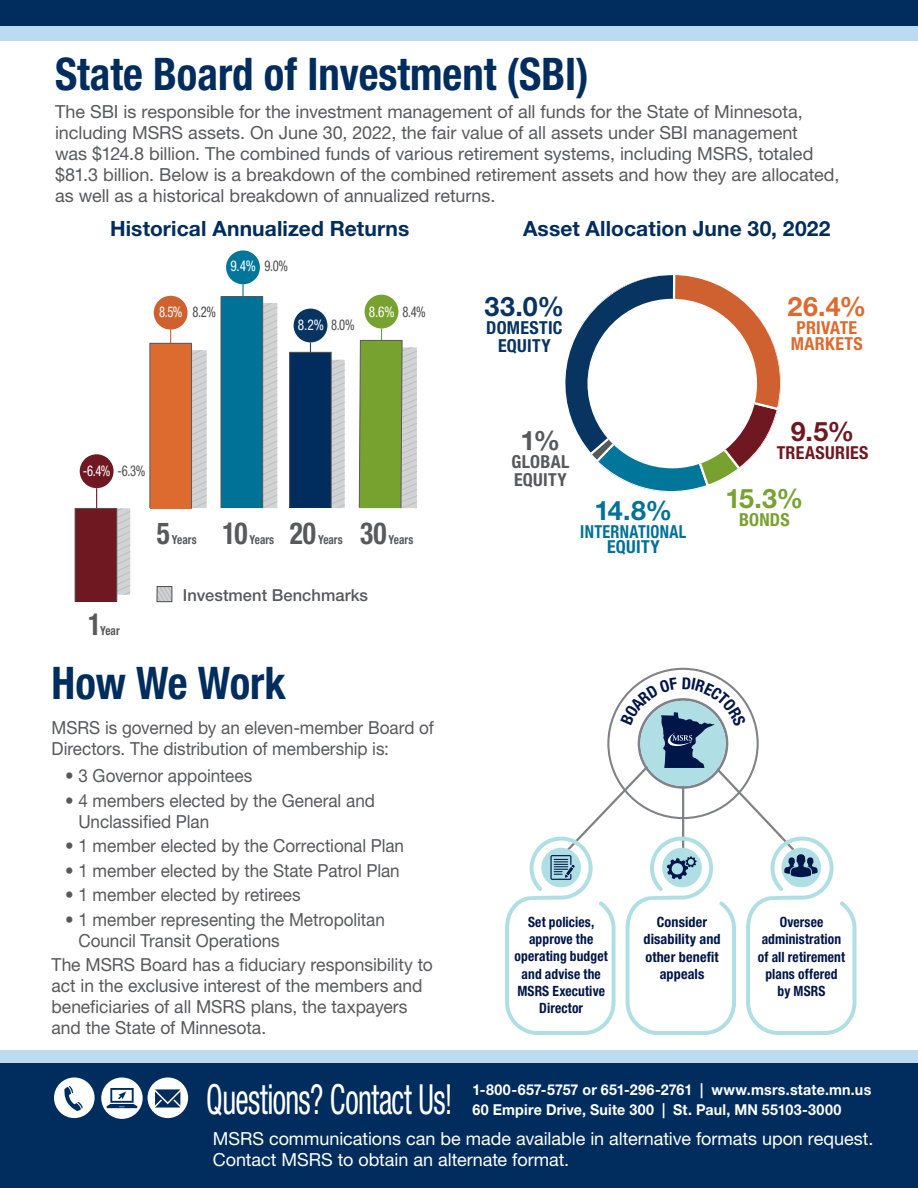
<style>
.page{position:relative;width:918px;height:1188px;background:#fff}
.page>*{position:absolute;margin:0;border:0;box-sizing:border-box;transform-origin:0 0}
.t1{font:700 condensed 45px "Helvetica Neue LT Std";color:#002d5d;scale:.95 1}
.t2{font:condensed 41.55px "Helvetica Neue LT Std";letter-spacing:-.015em;color:#fff;scale:.72 1}
.t3{font:700 condensed 30.3px "Helvetica Neue LT Std";color:#58595b;scale:.9 1}
.t4{font:700 26.85px "Helvetica Neue LT Std";color:#dd6b2f}
.t5{font:700 26.85px "Helvetica Neue LT Std";color:#073460}
.t6{font:700 26.85px "Helvetica Neue LT Std";color:#007197}
.t7{font:700 26.85px "Helvetica Neue LT Std";color:#78a22f}
.t8{font:700 26.85px "Helvetica Neue LT Std";color:#701822}
.t9{font:700 26.85px "Helvetica Neue LT Std";color:#58595b}
.t10{font:700 21px "Helvetica Neue LT Std";letter-spacing:.005em;color:#002d5d}
.Body_Copy{font:18px/21px "Helvetica Neue LT Std";letter-spacing:-.005em;color:#58595b}
.Body_Copy-2{font:18px/21px "Helvetica Neue LT Std";letter-spacing:-.005em;color:#58595b;scale:.95 1}
.t11{font:18px/21px "Helvetica Neue LT Std";letter-spacing:-.005em;color:#fff}
.t12{font:700 condensed 17.85px/15.6px "Helvetica Neue LT Std";letter-spacing:.02em;color:#007197;text-align:center;scale:.9 1}
.t13{font:700 condensed 17.85px/15.6px "Helvetica Neue LT Std";letter-spacing:.02em;color:#dd6b2f;text-align:center}
.t14{font:700 condensed 17.85px/17.9px "Helvetica Neue LT Std";letter-spacing:.015em;color:#073460;text-align:center}
.t15{font:700 condensed 17.85px/17.9px "Helvetica Neue LT Std";letter-spacing:.015em;color:#58595b}
.t16{font:700 condensed 17.85px "Helvetica Neue LT Std";letter-spacing:.02em;color:#701822}
.t17{font:700 condensed 17.85px "Helvetica Neue LT Std";letter-spacing:.015em;color:#78a22f}
.t18{font:500 16.5px "Helvetica Neue LT Std";letter-spacing:.005em;color:#58595b}
.t19{font:700 15px "Helvetica Neue LT Std";letter-spacing:.015em;color:#fff;scale:.95 1}
.t20{font:condensed 14.85px "Helvetica Neue LT Std";color:#4d4d4f;scale:.85 1}
.t21{font:condensed 14.85px "Helvetica Neue LT Std";color:#fff;scale:.9 1}
.t22{font:condensed 14.85px "Helvetica Neue LT Std";color:#fff;scale:.85 1}
.t23{font:700 condensed 14.25px/17.4px "Helvetica Neue LT Std";letter-spacing:.01em;color:#001648;text-align:center;scale:.95 1}
.t24{font:700 condensed 14.25px/17.4px "Helvetica Neue LT Std";letter-spacing:.01em;color:#001648;text-align:center}
.t25{font:700 condensed 12.3px "Helvetica Neue LT Std";color:#58595b;scale:.9 1}
</style>
<div class="page">
<div style="left:0;top:0;width:918px;height:40px;background:#bcdbf1"></div>
<div style="left:0;top:1050px;width:918px;height:66px;background:#bcdbf1"></div>
<div style="left:0;top:0;width:918px;height:26px;background:#002d5d"></div>
<div style="left:0;top:1064px;width:918px;height:124px;background:#002d5d"></div>
<div style="left:54px;top:1077px;width:41px;height:41px;background:#fff;border-radius:50%"></div>
<svg style="left:64px;top:1086px;width:19px;height:25px"></svg>
<div style="left:148px;top:1077px;width:40px;height:41px;background:#fff;border-radius:50%"></div>
<svg style="left:155px;top:1089px;width:25px;height:19px"></svg>
<div style="left:101px;top:1077px;width:42px;height:42px;background:#fff;border-radius:50%"></div>
<svg style="left:107px;top:1088px;width:30px;height:20px"></svg>
<svg style="left:263px;top:303px;width:14px;height:205px"></svg>
<svg style="left:192px;top:350px;width:15px;height:158px"></svg>
<div style="left:226px;top:250px;width:34px;height:34px;background:#00769a;border-radius:50%"></div>
<svg style="left:242px;top:284px;width:2px;height:13px"></svg>
<div style="left:365px;top:295px;width:33px;height:34px;background:#78a22f;border-radius:50%"></div>
<div style="left:80px;top:454px;width:34px;height:34px;background:#701822;border-radius:50%"></div>
<svg style="left:96px;top:488px;width:34px;height:107px"></svg>
<div style="left:154px;top:296px;width:34px;height:34px;background:#cf6030;border-radius:50%"></div>
<hr style="left:170px;top:330px;width:1px;height:101px;background:#cf6030">
<div style="left:294px;top:309px;width:33px;height:33px;background:#073460;border-radius:50%"></div>
<div style="left:150px;top:343px;width:42px;height:165px;background:#dd6b2f"></div>
<div style="left:150px;top:343px;width:42px;height:165px;border:1px solid #58595b"></div>
<svg style="left:359px;top:328px;width:58px;height:181px"></svg>
<div style="left:75px;top:508px;width:42px;height:94px;background:#701822"></div>
<div style="left:75px;top:508px;width:42px;height:94px;border:1px solid #58595b"></div>
<svg style="left:289px;top:342px;width:56px;height:167px"></svg>
<div style="left:221px;top:297px;width:42px;height:211px;background:#007197"></div>
<div style="left:221px;top:297px;width:42px;height:211px;border:1px solid #58595b"></div>
<svg style="left:159px;top:588px;width:11px;height:12px"></svg>
<div style="left:157px;top:586px;width:15px;height:16px;border:1px solid #4d4d4f"></div>
<svg style="left:564px;top:275px;width:217px;height:217px"></svg>
<svg style="left:505px;top:668px;width:351px;height:367px"></svg>
<h1 class="t1" style="left:55px;top:47px;width:563px">State Board of Investment (SBI)</h1>
<p class="Body_Copy" style="left:55px;top:101px;width:786px">The SBI is responsible for the investment management of all funds for the State of Minnesota, including MSRS assets. On June 30, 2022, the fair value of all assets under SBI management<br>was $124.8 billion. The combined funds of various retirement systems, including MSRS, totaled $81.3 billion. Below is a breakdown of the combined retirement assets and how they are allocated, as well as a historical breakdown of annualized returns.</p>
<h2 class="t10" style="left:110px;top:215px;width:301px">Historical Annualized Returns</h2>
<h2 class="t10" style="left:523px;top:215px;width:309px">Asset Allocation June 30, 2022</h2>
<p class="t22" style="left:159px;top:303px;width:29px">8.5%</p>
<p class="t20" style="left:192px;top:303px;width:29px">8.2%</p>
<p class="t21" style="left:230px;top:258px;width:30px">9.4%</p>
<p class="t20" style="left:265px;top:258px;width:29px">9.0%</p>
<p class="t21" style="left:298px;top:316px;width:31px">8.2%</p>
<p class="t20" style="left:331px;top:316px;width:29px">8.0%</p>
<p class="t21" style="left:369px;top:303px;width:30px">8.6%</p>
<p class="t20" style="left:403px;top:303px;width:29px">8.4%</p>
<p class="t22" style="left:83px;top:462px;width:34px">-6.4%</p>
<p class="t20" style="left:118px;top:462px;width:34px">-6.3%</p>
<p class="t3" style="left:88px;top:606px;width:16px">1</p>
<p class="t25" style="left:100px;top:623px;width:23px">Year</p>
<p class="t3" style="left:157px;top:515px;width:16px">5</p>
<p class="t25" style="left:172px;top:532px;width:29px">Years</p>
<p class="t3" style="left:223px;top:515px;width:29px">10</p>
<p class="t25" style="left:249px;top:532px;width:29px">Years</p>
<p class="t3" style="left:290px;top:515px;width:31px">20</p>
<p class="t25" style="left:318px;top:532px;width:29px">Years</p>
<p class="t3" style="left:360px;top:515px;width:31px">30</p>
<p class="t25" style="left:389px;top:532px;width:29px">Years</p>
<p class="t18" style="left:183px;top:585px;width:187px">Investment Benchmarks</p>
<h1 class="t1" style="left:52px;top:656px;width:248px">How We Work</h1>
<p class="Body_Copy-2" style="left:52px;top:716px;width:404px">MSRS is governed by an eleven-member Board of<br>Directors. The distribution of membership is:</p>
<p class="Body_Copy-2" style="left:65px;top:765px;width:199px">• 3 Governor appointees</p>
<p class="Body_Copy-2" style="left:78px;top:790px;width:314px;text-indent:-13px">• 4 members elected by the General and<br>Unclassified Plan</p>
<p class="Body_Copy-2" style="left:65px;top:835px;width:358px">• 1 member elected by the Correctional Plan</p>
<p class="Body_Copy-2" style="left:65px;top:860px;width:354px">• 1 member elected by the State Patrol Plan</p>
<p class="Body_Copy-2" style="left:65px;top:884px;width:250px">• 1 member elected by retirees</p>
<p class="Body_Copy-2" style="left:78px;top:909px;width:324px;text-indent:-13px">• 1 member representing the Metropolitan<br>Council Transit Operations</p>
<p class="Body_Copy" style="left:52px;top:954px;width:383px">The MSRS Board has a fiduciary responsibility to act in the exclusive interest of the members and beneficiaries of all MSRS plans, the taxpayers and the State of Minnesota.</p>
<p class="t5" style="left:485px;top:290px;width:81px">33.0%</p>
<p class="t14" style="left:486px;top:319px;width:78px">DOMESTIC<br>EQUITY</p>
<p class="t9" style="left:521px;top:424px;width:41px">1%</p>
<p class="t15" style="left:511px;top:453px;width:59px">GLOBAL<br>EQUITY</p>
<p class="t6" style="left:594px;top:494px;width:79px">14.8%</p>
<p class="t12" style="left:580px;top:523px;width:119px">INTERNATIONAL<br>EQUITY</p>
<p class="t4" style="left:788px;top:290px;width:80px">26.4%</p>
<p class="t13" style="left:791px;top:320px;width:74px">PRIVATE<br>MARKETS</p>
<p class="t8" style="left:791px;top:415px;width:65px">9.5%</p>
<p class="t16" style="left:777px;top:441px;width:93px">TREASURIES</p>
<p class="t7" style="left:725px;top:481px;width:80px">15.3%</p>
<p class="t17" style="left:739px;top:508px;width:52px">BONDS</p>
<p class="t23" style="left:515px;top:913px;width:99px">Set policies, approve the operating budget and advise the<br>MSRS Executive<br>Director</p>
<p class="t24" style="left:644px;top:913px;width:79px">Consider disability and other benefit appeals</p>
<p class="t23" style="left:758px;top:913px;width:93px">Oversee administration of all retirement plans offered by MSRS</p>
<h1 class="t2" style="left:206px;top:1076px;width:343px">Questions? Contact Us!</h1>
<p class="t19" style="left:472px;top:1081px;width:245px">1-800-657-5757 or 651-296-2761 |</p>
<p class="t19" style="left:711px;top:1081px;width:170px">www.msrs.state.mn.us</p>
<p class="t19" style="left:472px;top:1100px;width:390px">60 Empire Drive, Suite 300 | St. Paul, MN 55103-3000</p>
<p class="t11" style="left:213px;top:1128px;width:662px">MSRS communications can be made available in alternative formats upon request.<br>Contact MSRS to obtain an alternate format.</p>
</div>
